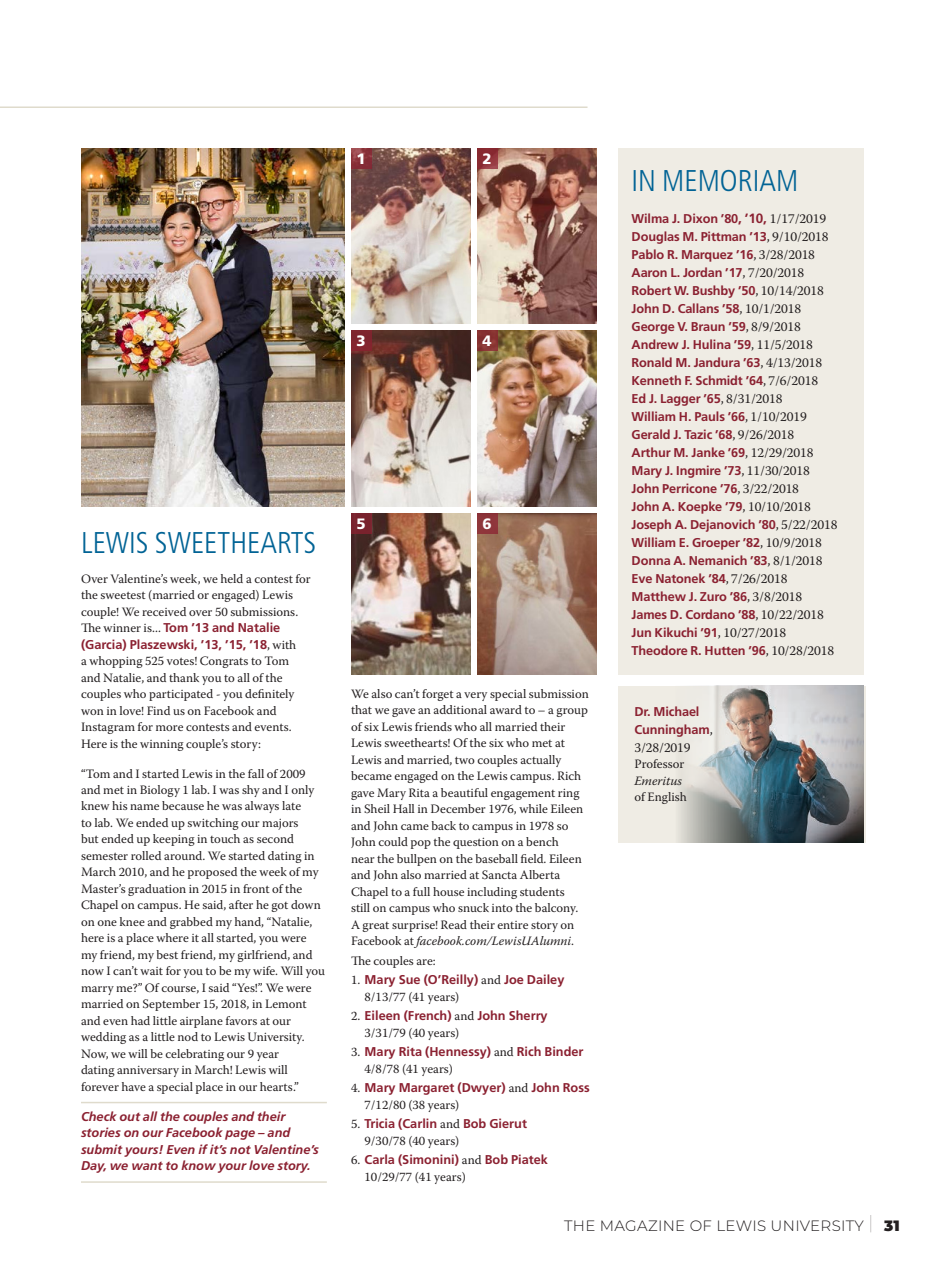
<style>
.page{position:relative;width:945px;height:1269px;background:#fff}
.page>*{position:absolute;margin:0;border:0;box-sizing:border-box;transform-origin:0 0}
.Class_Notes_Header{font:300 condensed 30px "Frutiger";color:#016395}
.t1{font:300 15px "Montserrat";letter-spacing:.02em;color:#231f20}
.Body2018_SABON{font:900 15px "Frutiger";color:#fff}
.t2{font:900 15px "Montserrat";color:#231f20}
.Class_notes_memorium{font:13.5px "Warnock Pro";letter-spacing:-.01em;color:#231f20}
.Class_notes_no_bold{font:12.75px/16.5px "Warnock Pro";color:#231f20}
.Class_notes_memorium-2{font:700 12.75px/16.5px "Frutiger";letter-spacing:-.01em;color:#8b2131}
.Class_notes_no_bold-2{font:italic 700 12.75px/16.5px "Frutiger";color:#8b2131}
.s1{font-family:"Frutiger";font-weight:700;color:#8b2131}
.s2{font-style:italic}
.s3{font-family:"Warnock Pro";font-weight:400;color:#231f20}
.s4{font-size:13.5px}
.s5{font-family:"Warnock Pro";font-weight:400;font-size:13.5px;color:#231f20}
</style>
<div class="page">
<hr style="left:0;top:107px;width:588px;height:1px;background:#dfdbcc">
<div style="left:618px;top:148px;width:246px;height:527px;background:#efece4"></div>
<div style="left:618px;top:686px;width:247px;height:156px;background:#efece4"></div>
<hr style="left:81px;top:1102px;width:246px;height:1px;background:#dfdbcc">
<hr style="left:81px;top:1181px;width:246px;height:2px;background:#dfdbcc">
<img style="left:81px;top:148px;width:263px;height:358px">
<img style="left:351px;top:148px;width:120px;height:176px">
<img style="left:678px;top:685px;width:186px;height:157px">
<img style="left:351px;top:331px;width:120px;height:175px">
<img style="left:351px;top:513px;width:120px;height:162px">
<img style="left:477px;top:148px;width:120px;height:176px">
<img style="left:477px;top:331px;width:120px;height:175px">
<img style="left:477px;top:513px;width:120px;height:162px">
<div style="left:351px;top:331px;width:20px;height:20px;background:#80252e"></div>
<svg style="left:351px;top:148px;width:20px;height:21px"></svg>
<div style="left:351px;top:513px;width:20px;height:20px;background:#79222d"></div>
<div style="left:477px;top:331px;width:20px;height:20px;background:#863131"></div>
<svg style="left:477px;top:148px;width:20px;height:21px"></svg>
<div style="left:477px;top:513px;width:20px;height:20px;background:#8f353a"></div>
<svg style="left:870px;top:1215px;width:1px;height:17px"></svg>
<p class="Class_Notes_Header" style="left:81px;top:525px;width:237px">LEWIS SWEETHEARTS</p>
<p class="Class_notes_no_bold" style="left:81px;top:570px;width:231px">Over Valentine’s week, we held a contest for the sweetest (married or engaged) Lewis couple! We received over 50 submissions.<br>The winner is... <span class="s1">Tom ’13 and Natalie (Garcia) Plaszewski, ’13, ’15, ’18</span>, with<br>a whopping 525 votes! Congrats to Tom and Natalie, and thank you to all of the couples who participated - you definitely won in love! Find us on Facebook and Instagram for more contests and events.<br>Here is the winning couple’s story:</p>
<p class="Class_notes_no_bold" style="left:81px;top:765px;width:246px">“Tom and I started Lewis in the fall of 2009 and met in Biology 1 lab. I was shy and I only knew his name because he was always late<br>to lab. We ended up switching our majors<br>but ended up keeping in touch as second semester rolled around. We started dating in March 2010, and he proposed the week of my Master’s graduation in 2015 in front of the Chapel on campus. He said, after he got down on one knee and grabbed my hand, “Natalie, here is a place where it all started, you were my friend, my best friend, my girlfriend, and now I can’t wait for you to be my wife. Will you marry me?” Of course, I said “Yes!”. We were married on September 15, 2018, in Lemont and even had little airplane favors at our wedding as a little nod to Lewis University.<br>Now, we will be celebrating our 9 year<br>dating anniversary in March! Lewis will forever have a special place in our hearts.”</p>
<p class="Class_notes_no_bold-2" style="left:81px;top:1108px;width:239px">Check out all the couples and their stories on our Facebook page – and submit yours! Even if it’s not Valentine’s Day, we want to know your love story.</p>
<p class="Body2018_SABON" style="left:357px;top:150px;width:11px">1</p>
<p class="Body2018_SABON" style="left:483px;top:150px;width:11px">2</p>
<p class="Body2018_SABON" style="left:357px;top:332px;width:11px">3</p>
<p class="Body2018_SABON" style="left:483px;top:332px;width:11px">4</p>
<p class="Body2018_SABON" style="left:357px;top:514px;width:11px">5</p>
<p class="Body2018_SABON" style="left:483px;top:514px;width:11px">6</p>
<p class="Class_notes_no_bold" style="left:351px;top:685px;width:239px">We also can’t forget a very special submission that we gave an additional award to – a group of six Lewis friends who all married their Lewis sweethearts! Of the six who met at Lewis and married, two couples actually became engaged on the Lewis campus. Rich gave Mary Rita a beautiful engagement ring in Sheil Hall in December 1976, while Eileen and John came back to campus in 1978 so John could pop the question on a bench<br>near the bullpen on the baseball field. Eileen and John also married at Sancta Alberta Chapel to a full house including students<br>still on campus who snuck into the balcony.<br>A great surprise! Read their entire story on Facebook at <span class="s2">facebook.com/LewisUAlumni</span>.</p>
<p class="Class_notes_no_bold" style="left:351px;top:952px;width:86px">The couples are:</p>
<p class="Class_notes_memorium-2" style="left:365px;top:972px;width:201px;text-indent:-14px"><span class="s3">1.</span> Mary Sue (O’Reilly) <span class="s3">and</span> Joe Dailey<br><span class="s3">8/13/77 (41 years)</span></p>
<p class="Class_notes_memorium-2" style="left:365px;top:1008px;width:185px;text-indent:-14px"><span class="s3">2.</span> Eileen (French) <span class="s3">and</span> John Sherry<br><span class="s3">3/31/79 (40 years)</span></p>
<p class="Class_notes_memorium-2" style="left:365px;top:1044px;width:221px;text-indent:-14px"><span class="s3">3.</span> Mary Rita (Hennessy) <span class="s3">and</span> Rich Binder<br><span class="s3">4/8/78 (41 years)</span></p>
<p class="Class_notes_memorium-2" style="left:365px;top:1080px;width:227px;text-indent:-14px"><span class="s3">4.</span> Mary Margaret (Dwyer) <span class="s3">and</span> John Ross<br><span class="s3">7/12/80 (38 years)</span></p>
<p class="Class_notes_memorium-2" style="left:365px;top:1116px;width:164px;text-indent:-14px"><span class="s3">5.</span> Tricia (Carlin <span class="s3">and</span> Bob Gierut<br><span class="s3">9/30/78 (40 years)</span></p>
<p class="Class_notes_memorium-2" style="left:365px;top:1152px;width:185px;text-indent:-13px"><span class="s3">6.</span> Carla (Simonini) <span class="s3">and</span> Bob Piatek<br><span class="s3">10/29/77 (41 years)</span></p>
<p class="Class_Notes_Header" style="left:632px;top:164px;width:168px">IN MEMORIAM</p>
<p class="Class_notes_memorium-2" style="left:632px;top:210px;width:196px">Wilma J. Dixon ’80<span class="s4">, ’10,</span> <span class="s5">1/17/2019</span></p>
<p class="Class_notes_memorium-2" style="left:632px;top:228px;width:198px">Douglas M. Pittman ’13<span class="s5">, 9/10/2018</span></p>
<p class="Class_notes_memorium-2" style="left:632px;top:246px;width:185px">Pablo R. Marquez ’16<span class="s5">, 3/28/2018</span></p>
<p class="Class_notes_memorium-2" style="left:632px;top:264px;width:174px">Aaron L. Jordan ’17<span class="s5">, 7/20/2018</span></p>
<p class="Class_notes_memorium-2" style="left:632px;top:282px;width:194px">Robert W. Bushby ’50<span class="s5">, 10/14/2018</span></p>
<p class="Class_notes_memorium-2" style="left:632px;top:300px;width:171px">John D. Callans ’58<span class="s5">, 10/1/2018</span></p>
<p class="Class_notes_memorium-2" style="left:632px;top:318px;width:171px">George V. Braun ’59<span class="s5">, 8/9/2018</span></p>
<p class="Class_notes_memorium-2" style="left:632px;top:336px;width:183px">Andrew J. Hulina ’59<span class="s5">, 11/5/2018</span></p>
<p class="Class_notes_memorium-2" style="left:632px;top:354px;width:192px">Ronald M. Jandura ’63<span class="s5">, 4/13/2018</span></p>
<p class="Class_notes_memorium-2" style="left:632px;top:372px;width:188px">Kenneth F. Schmidt ’64<span class="s5">, 7/6/2018</span></p>
<p class="Class_notes_memorium-2" style="left:632px;top:390px;width:152px">Ed J. Lagger ’65<span class="s5">, 8/31/2018</span></p>
<p class="Class_notes_memorium-2" style="left:632px;top:408px;width:177px">William H. Pauls ’66<span class="s5">, 1/10/2019</span></p>
<p class="Class_notes_memorium-2" style="left:632px;top:426px;width:164px">Gerald J. Tazic ’68<span class="s5">, 9/26/2018</span></p>
<p class="Class_notes_memorium-2" style="left:632px;top:444px;width:183px">Arthur M. Janke ’69<span class="s5">, 12/29/2018</span></p>
<p class="Class_notes_memorium-2" style="left:632px;top:462px;width:180px">Mary J. Ingmire ’73<span class="s5">, 11/30/2018</span></p>
<p class="Class_notes_memorium-2" style="left:632px;top:480px;width:169px">John Perricone ’76<span class="s5">, 3/22/2018</span></p>
<p class="Class_notes_memorium-2" style="left:632px;top:498px;width:181px">John A. Koepke ’79<span class="s5">, 10/10/2018</span></p>
<p class="Class_notes_memorium-2" style="left:632px;top:516px;width:207px">Joseph A. Dejanovich ’80<span class="s5">, 5/22/2018</span></p>
<p class="Class_notes_memorium-2" style="left:632px;top:534px;width:192px">William E. Groeper ’82<span class="s5">, 10/9/2018</span></p>
<p class="Class_notes_memorium-2" style="left:632px;top:552px;width:193px">Donna A. Nemanich ’83<span class="s5">, 8/1/2018</span></p>
<p class="Class_notes_memorium-2" style="left:632px;top:570px;width:157px">Eve Natonek ’84<span class="s5">, 7/26/2018</span></p>
<p class="Class_notes_memorium-2" style="left:632px;top:588px;width:172px">Matthew J. Zuro ’86<span class="s5">, 3/8/2018</span></p>
<p class="Class_notes_memorium-2" style="left:632px;top:606px;width:194px">James D. Cordano ’88<span class="s5">, 10/22/2018</span></p>
<p class="Class_notes_memorium-2" style="left:632px;top:624px;width:156px">Jun Kikuchi ’91<span class="s5">, 10/27/2018</span></p>
<p class="Class_notes_memorium-2" style="left:632px;top:642px;width:204px">Theodore R. Hutten ’96<span class="s5">, 10/28/2018</span></p>
<p class="Class_notes_memorium-2" style="left:634px;top:702px;width:80px;line-height:18px">Dr. Michael<br>Cunningham<span class="s5">,</span></p>
<p class="Class_notes_memorium" style="left:634px;top:739px;width:58px">3/28/2019</p>
<p class="Class_notes_no_bold" style="left:634px;top:756px;width:54px">Professor<br><span class="s2">Emeritus </span>of English</p>
<p class="t1" style="left:564px;top:1216px;width:301px">THE MAGAZINE OF LEWIS UNIVERSITY</p>
<p class="t2" style="left:884px;top:1215px;width:17px">31</p>
</div>
